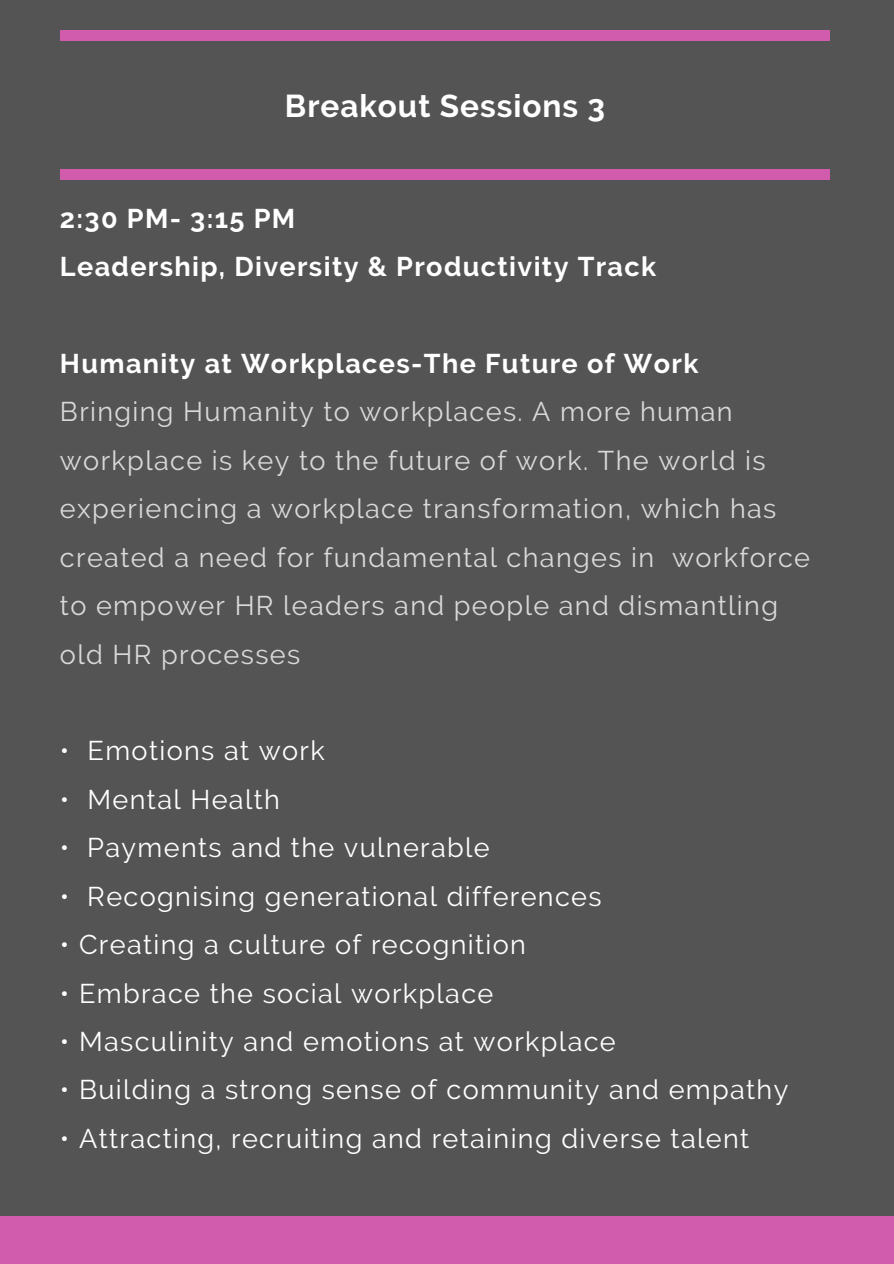
<style>
.page{position:relative;width:894px;height:1264px;background:#fff}
.page>*{position:absolute;margin:0;border:0;box-sizing:border-box;transform-origin:0 0}
.t1{font:700 31.5px "Raleway";letter-spacing:.03em;color:#fff}
.t2{font:27px "Raleway";letter-spacing:.05em;color:#fff}
.t3{font:27px/48.4px "Raleway";letter-spacing:.05em;color:#d9d9d9}
.t4{font:700 27px/48.4px "Raleway";letter-spacing:.05em;color:#fff}
</style>
<div class="page">
<div style="left:0;top:0;width:893px;height:1263px;background:#545454"></div>
<div style="left:60px;top:30px;width:769px;height:11px;background:#d15bad"></div>
<div style="left:60px;top:169px;width:769px;height:11px;background:#d15bad"></div>
<div style="left:0;top:1216px;width:893px;height:47px;background:#d15bad"></div>
<p class="t1" style="left:285px;top:88px;width:321px">Breakout Sessions 3</p>
<p class="t4" style="left:60px;top:194px;width:597px">2:30 PM- 3:15 PM<br>Leadership, Diversity &amp; Productivity Track</p>
<p class="t4" style="left:60px;top:339px;width:639px">Humanity at Workplaces-The Future of Work</p>
<p class="t3" style="left:60px;top:387px;width:751px">Bringing Humanity to workplaces. A more human workplace is key to the future of work. The world is experiencing a workplace transformation, which has created a need for fundamental changes in workforce to empower HR leaders and people and dismantling old HR processes</p>
<p class="t2" style="left:60px;top:735px;width:266px">• Emotions at work</p>
<p class="t2" style="left:60px;top:783px;width:221px">• Mental Health</p>
<p class="t2" style="left:60px;top:831px;width:431px">• Payments and the vulnerable</p>
<p class="t2" style="left:60px;top:880px;width:543px">• Recognising generational differences</p>
<p class="t2" style="left:60px;top:928px;width:467px">• Creating a culture of recognition</p>
<p class="t2" style="left:60px;top:977px;width:435px">• Embrace the social workplace</p>
<p class="t2" style="left:60px;top:1025px;width:557px">• Masculinity and emotions at workplace</p>
<p class="t2" style="left:60px;top:1074px;width:729px">• Building a strong sense of community and empathy</p>
<p class="t2" style="left:60px;top:1122px;width:690px">• Attracting, recruiting and retaining diverse talent</p>
</div>
